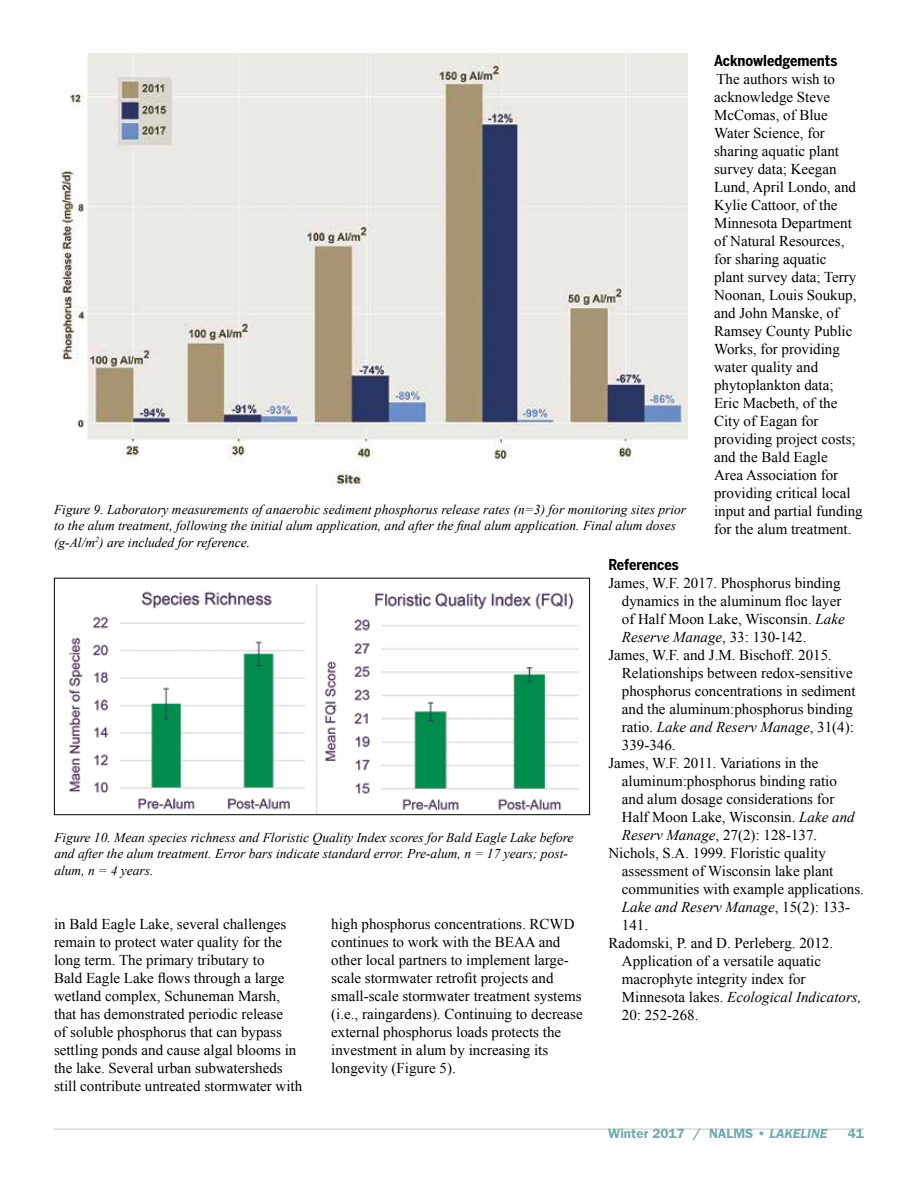
<style>
.page{position:relative;width:918px;height:1188px;background:#fff}
.page>*{position:absolute;margin:0;border:0;box-sizing:border-box;transform-origin:0 0}
.t1{font:15px/18px "Times New Roman";color:#000}
.t2{font:italic 15px "Times New Roman";color:#000}
.t3{font:700 15px "Benton Sans Cond";color:#000}
.t4{font:italic 13.5px/16.5px "Times New Roman";color:#000}
.t5{font:600 13.5px "Franklin Gothic";color:#6daaaf}
.s1{font-style:italic}
.s2{font-style:normal}
</style>
<div class="page">
<hr style="left:54px;top:1128px;width:810px;height:2px;background:#ccdddf">
<img style="left:69px;top:585px;width:510px;height:228px">
<div style="left:54px;top:578px;width:536px;height:237px;border:1px solid #000"></div>
<img style="left:61px;top:52px;width:626px;height:436px">
<p class="t4" style="left:54px;top:501px;width:634px">Figure 9. Laboratory measurements of anaerobic sediment phosphorus release rates (n=3) for monitoring sites prior to the alum treatment, following the initial alum application, and after the final alum application. Final alum doses (g-Al/m<sup>2</sup>) are included for reference.</p>
<p class="t3" style="left:714px;top:52px;width:125px">Acknowledgements</p>
<p class="t1" style="left:714px;top:70px;width:150px">The authors wish to acknowledge Steve<br>McComas, of Blue<br>Water Science, for sharing aquatic plant survey data; Keegan<br>Lund, April Londo, and<br>Kylie Cattoor, of the<br>Minnesota Department of Natural Resources, for sharing aquatic<br>plant survey data; Terry<br>Noonan, Louis Soukup, and John Manske, of<br>Ramsey County Public<br>Works, for providing water quality and phytoplankton data;<br>Eric Macbeth, of the<br>City of Eagan for providing project costs; and the Bald Eagle<br>Area Association for providing critical local input and partial funding for the alum treatment.</p>
<p class="t4" style="left:54px;top:829px;width:521px">Figure 10. Mean species richness and Floristic Quality Index scores for Bald Eagle Lake before and after the alum treatment. Error bars indicate standard error. Pre-alum, n = 17 years; post&shy;alum, n = 4 years.</p>
<p class="t1" style="left:54px;top:915px;width:250px">in Bald Eagle Lake, several challenges remain to protect water quality for the long term. The primary tributary to<br>Bald Eagle Lake flows through a large wetland complex, Schuneman Marsh, that has demonstrated periodic release<br>of soluble phosphorus that can bypass settling ponds and cause algal blooms in the lake. Several urban subwatersheds still contribute untreated stormwater with</p>
<p class="t1" style="left:331px;top:915px;width:253px">high phosphorus concentrations. RCWD continues to work with the BEAA and other local partners to implement large&shy;scale stormwater retrofit projects and small-scale stormwater treatment systems (i.e., raingardens). Continuing to decrease external phosphorus loads protects the investment in alum by increasing its longevity (Figure 5).</p>
<p class="t3" style="left:608px;top:556px;width:72px">References</p>
<p class="t1" style="left:608px;top:574px;width:234px">James, W.F. 2017. Phosphorus binding</p>
<p class="t1" style="left:622px;top:592px;width:221px">dynamics in the aluminum floc layer</p>
<p class="t1" style="left:622px;top:610px;width:224px">of Half Moon Lake, Wisconsin. <span class="s1">Lake</span></p>
<p class="t2" style="left:622px;top:627px;width:186px">Reserve Manage<span class="s2">, 33: 130-142.</span></p>
<p class="t1" style="left:608px;top:646px;width:225px">James, W.F. and J.M. Bischoff. 2015.</p>
<p class="t1" style="left:622px;top:664px;width:232px">Relationships between redox-sensitive</p>
<p class="t1" style="left:622px;top:682px;width:235px">phosphorus concentrations in sediment</p>
<p class="t1" style="left:622px;top:700px;width:233px">and the aluminum:phosphorus binding</p>
<p class="t2" style="left:622px;top:717px;width:234px"><span class="s2">ratio.</span> Lake and Reserv Manage<span class="s2">, 31(4):</span></p>
<p class="t1" style="left:622px;top:736px;width:55px">339-346.</p>
<p class="t1" style="left:608px;top:754px;width:212px">James, W.F. 2011. Variations in the</p>
<p class="t1" style="left:622px;top:772px;width:217px">aluminum:phosphorus binding ratio</p>
<p class="t1" style="left:622px;top:790px;width:214px">and alum dosage considerations for</p>
<p class="t1" style="left:622px;top:808px;width:234px">Half Moon Lake, Wisconsin. <span class="s1">Lake and</span></p>
<p class="t1" style="left:622px;top:826px;width:197px"><span class="s1">Reserv Manage</span>, 27(2): 128-137.</p>
<p class="t1" style="left:608px;top:844px;width:219px">Nichols, S.A. 1999. Floristic quality</p>
<p class="t1" style="left:622px;top:862px;width:213px">assessment of Wisconsin lake plant</p>
<p class="t1" style="left:622px;top:880px;width:244px">communities with example applications.</p>
<p class="t2" style="left:622px;top:897px;width:230px">Lake and Reserv Manage<span class="s2">, 15(2): 133-</span></p>
<p class="t1" style="left:622px;top:916px;width:28px">141.</p>
<p class="t1" style="left:608px;top:934px;width:226px">Radomski, P. and D. Perleberg. 2012.</p>
<p class="t1" style="left:622px;top:952px;width:201px">Application of a versatile aquatic</p>
<p class="t1" style="left:622px;top:970px;width:185px">macrophyte integrity index for</p>
<p class="t2" style="left:622px;top:987px;width:241px"><span class="s2">Minnesota lakes.</span> Ecological Indicators,</p>
<p class="t1" style="left:622px;top:1006px;width:78px">20: 252-268.</p>
<p class="t5" style="left:608px;top:1126px;width:221px">Winter 2017 / NALMS • <span class="s1">LAKELINE</span></p>
<p class="t5" style="left:848px;top:1126px;width:18px">41</p>
</div>
